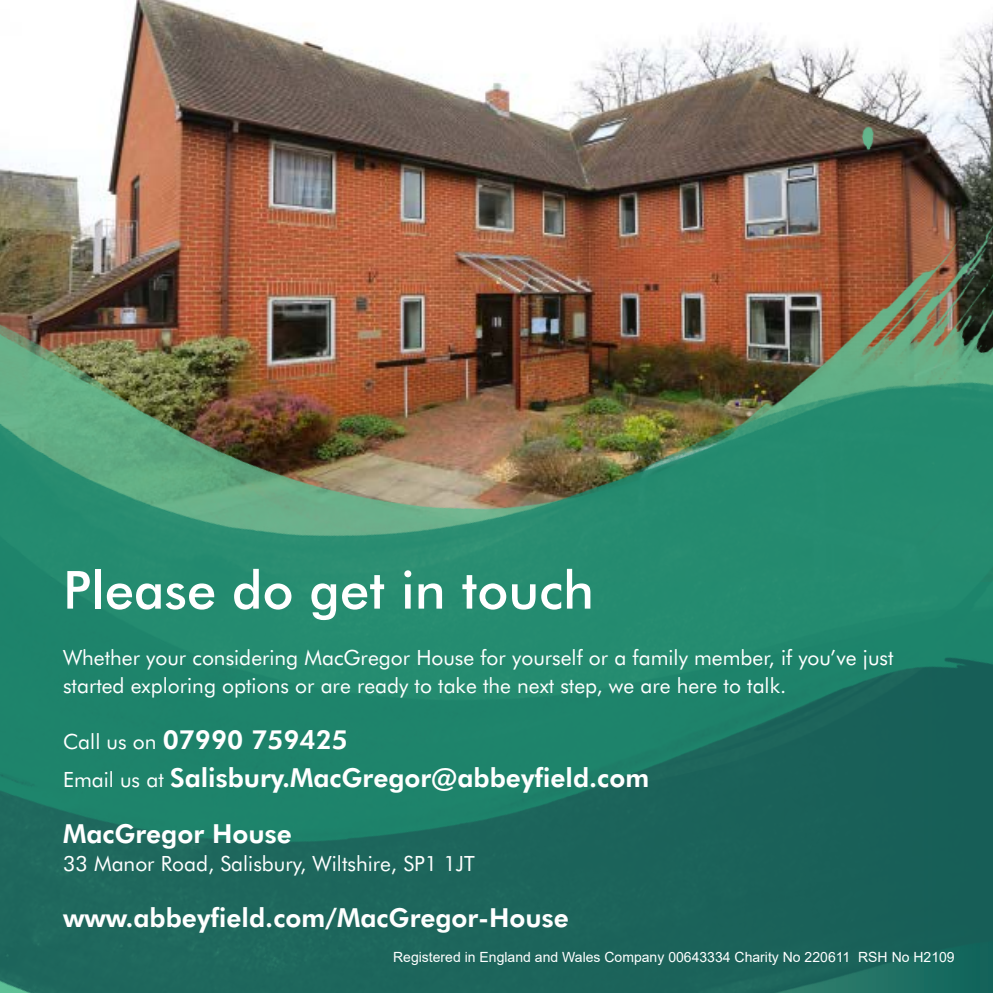
<style>
.page{position:relative;width:993px;height:993px;background:#fff}
.page>*{position:absolute;margin:0;border:0;box-sizing:border-box;transform-origin:0 0}
.HEADER_143{font:500 52.5px "Futura BT";color:#fff}
.HEADER_143-2{font:700 26.25px "Futura BT";color:#fff}
.HEADER_143-3{font:21px/28px "Futura BT";color:#fff}
.t1{font:14px "Arial";color:#fff}
.s1{font-weight:400;font-size:21px}
</style>
<div class="page">
<img style="left:0;top:5px;width:992px;height:987px">
<p class="HEADER_143" style="left:63px;top:556px;width:532px">Please do get in touch</p>
<p class="HEADER_143-3" style="left:63px;top:642px;width:831px">Whether your considering MacGregor House for yourself or a family member, if you’ve just started exploring options or are ready to take the next step, we are here to talk.</p>
<p class="HEADER_143-2" style="left:63px;top:722px;width:286px"><span class="s1">Call us on</span> 07990 759425</p>
<p class="HEADER_143-2" style="left:63px;top:760px;width:587px"><span class="s1">Email us at</span> Salisbury.MacGregor@abbeyfield.com</p>
<p class="HEADER_143-2" style="left:63px;top:816px;width:230px">MacGregor House</p>
<p class="HEADER_143-3" style="left:63px;top:848px;width:413px">33 Manor Road, Salisbury, Wiltshire, SP1 1JT</p>
<p class="HEADER_143-2" style="left:63px;top:900px;width:507px">www.abbeyfield.com/MacGregor-House</p>
<p class="t1" style="left:393px;top:947px;width:563px">Registered in England and Wales Company 00643334 Charity No 220611 RSH No H2109</p>
</div>
